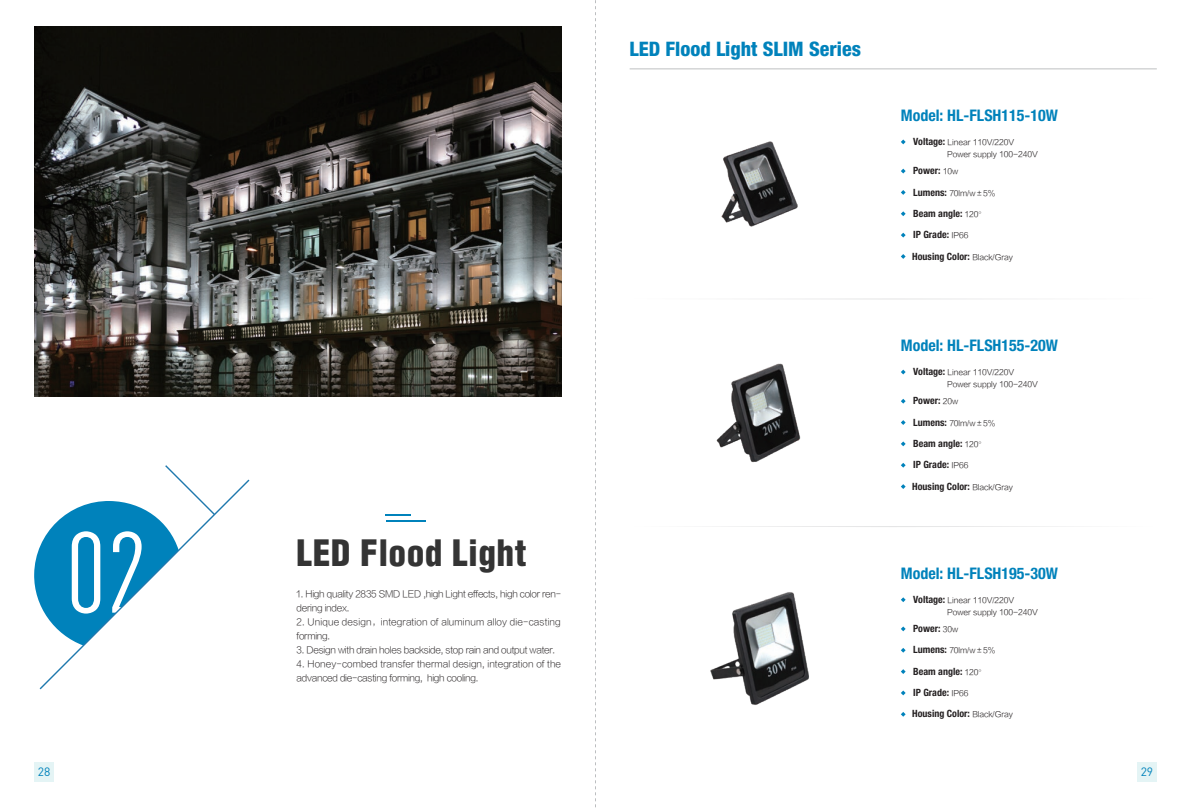
<style>
.page{position:relative;width:1191px;height:808px;background:#fff}
.page>*{position:absolute;margin:0;border:0;box-sizing:border-box;transform-origin:0 0}
.t1{font:113px "DIN Cond";color:#fff}
.t2{font:900 condensed 35.5px "Helvetica";letter-spacing:.01em;color:#343434}
.t3{font:800 condensed 20px "Helvetica Neue";color:#0082bb}
.t4{font:700 condensed 16px "Helvetica Neue";color:#0082bb}
.t5{font:12px "DIN";color:#0082bb}
.t6{font:700 condensed 10px/21.3px "Helvetica Neue";color:#231f20}
.t7{font:9px/14px "FZLTXHK GBK1 0";letter-spacing:-.025em;color:#231f20}
.t8{font:9px/14px "FZLTXHK GBK1 0";letter-spacing:.01em;color:#231f20}
.t9{font:9px/14px "FZLTXHK GBK1 0";letter-spacing:.015em;color:#231f20}
.t10{font:8px/11.9px "FZLTXHK";letter-spacing:-.025em;color:#231f20}
.s1{font-family:"Helvetica Neue";font-weight:700;font-stretch:condensed;font-size:10px}
.s2{font-family:"FZLTXHK";font-weight:400;font-stretch:normal;font-size:8px}
</style>
<div class="page">
<svg style="left:595px;top:0;width:1px;height:808px"></svg>
<svg style="left:34px;top:465px;width:145px;height:134px"></svg>
<svg style="left:38px;top:478px;width:212px;height:212px"></svg>
<hr style="left:386px;top:514px;width:25px;height:2px;background:#0082bb">
<hr style="left:386px;top:520px;width:39px;height:2px;background:#0082bb">
<img style="left:34px;top:26px;width:527px;height:371px">
<div style="left:34px;top:762px;width:20px;height:20px;background:#e4f4f5"></div>
<div style="left:1137px;top:762px;width:19px;height:20px;background:#e4f4f5"></div>
<hr style="left:629px;top:69px;width:527px;height:1px;background:#bec0c1">
<img style="left:721px;top:141px;width:77px;height:86px">
<img style="left:716px;top:363px;width:85px;height:100px">
<img style="left:710px;top:592px;width:99px;height:113px">
<svg style="left:821px;top:299px;width:145px;height:1px"></svg>
<svg style="left:721px;top:526px;width:345px;height:1px"></svg>
<svg style="left:901px;top:169px;width:4px;height:4px"></svg>
<svg style="left:901px;top:190px;width:4px;height:5px"></svg>
<svg style="left:901px;top:211px;width:4px;height:5px"></svg>
<svg style="left:901px;top:233px;width:4px;height:4px"></svg>
<svg style="left:901px;top:254px;width:4px;height:5px"></svg>
<svg style="left:901px;top:140px;width:4px;height:4px"></svg>
<svg style="left:901px;top:399px;width:4px;height:5px"></svg>
<svg style="left:901px;top:420px;width:4px;height:5px"></svg>
<svg style="left:901px;top:441px;width:4px;height:5px"></svg>
<svg style="left:901px;top:463px;width:4px;height:5px"></svg>
<svg style="left:901px;top:484px;width:4px;height:5px"></svg>
<svg style="left:901px;top:370px;width:4px;height:4px"></svg>
<svg style="left:901px;top:626px;width:4px;height:5px"></svg>
<svg style="left:901px;top:648px;width:4px;height:5px"></svg>
<svg style="left:901px;top:669px;width:4px;height:5px"></svg>
<svg style="left:901px;top:690px;width:4px;height:5px"></svg>
<svg style="left:901px;top:712px;width:4px;height:5px"></svg>
<svg style="left:901px;top:597px;width:4px;height:5px"></svg>
<h1 class="t1" style="left:66px;top:507px;width:83px">02</h1>
<h2 class="t2" style="left:297px;top:530px;width:231px">LED Flood Light</h2>
<p class="t7" style="left:297px;top:587px;width:266px">1. High quality 2835 SMD LED ,high Light effects, high color ren&shy;dering index.</p>
<p class="t9" style="left:297px;top:615px;width:266px">2. Unique design，integration of aluminum alloy die-casting forming.</p>
<p class="t7" style="left:297px;top:643px;width:260px">3. Design with drain holes backside, stop rain and output water.</p>
<p class="t8" style="left:297px;top:657px;width:266px">4. Honey-combed transfer thermal design, integration of the advanced die-casting forming, high cooling.</p>
<h3 class="t3" style="left:629px;top:37px;width:233px">LED Flood Light SLIM Series</h3>
<h3 class="t4" style="left:900px;top:105px;width:159px">Model: HL-FLSH115-10W</h3>
<p class="t10" style="left:947px;top:136px;width:92px;text-indent:-34px"><span class="s1">Voltage:</span> Linear 110V/220V<br>Power supply 100-240V</p>
<p class="t6" style="left:913px;top:160px;width:47px">Power: <span class="s2">10w</span></p>
<p class="t10" style="left:913px;top:187px;width:84px"><span class="s1">Lumens:</span> 70lm/w±5%</p>
<p class="t6" style="left:912px;top:203px;width:102px">Beam angle: <span class="s2">120°<br></span>IP Grade: <span class="s2">IP66<br></span>Housing Color: <span class="s2">Black/Gray</span></p>
<h3 class="t4" style="left:900px;top:336px;width:159px">Model: HL-FLSH155-20W</h3>
<p class="t10" style="left:947px;top:367px;width:92px;text-indent:-34px"><span class="s1">Voltage:</span> Linear 110V/220V<br>Power supply 100-240V</p>
<p class="t6" style="left:913px;top:390px;width:47px">Power: <span class="s2">20w</span></p>
<p class="t10" style="left:913px;top:417px;width:84px"><span class="s1">Lumens:</span> 70lm/w±5%</p>
<p class="t6" style="left:912px;top:433px;width:102px">Beam angle: <span class="s2">120°<br></span>IP Grade: <span class="s2">IP66<br></span>Housing Color: <span class="s2">Black/Gray</span></p>
<h3 class="t4" style="left:900px;top:563px;width:159px">Model: HL-FLSH195-30W</h3>
<p class="t10" style="left:947px;top:594px;width:92px;text-indent:-34px"><span class="s1">Voltage:</span> Linear 110V/220V<br>Power supply 100-240V</p>
<p class="t6" style="left:913px;top:618px;width:47px">Power: <span class="s2">30w</span></p>
<p class="t10" style="left:913px;top:645px;width:84px"><span class="s1">Lumens:</span> 70lm/w±5%</p>
<p class="t6" style="left:912px;top:660px;width:102px">Beam angle: <span class="s2">120°<br></span>IP Grade: <span class="s2">IP66<br></span>Housing Color: <span class="s2">Black/Gray</span></p>
<p class="t5" style="left:38px;top:764px;width:14px">28</p>
<p class="t5" style="left:1140px;top:764px;width:14px">29</p>
</div>
